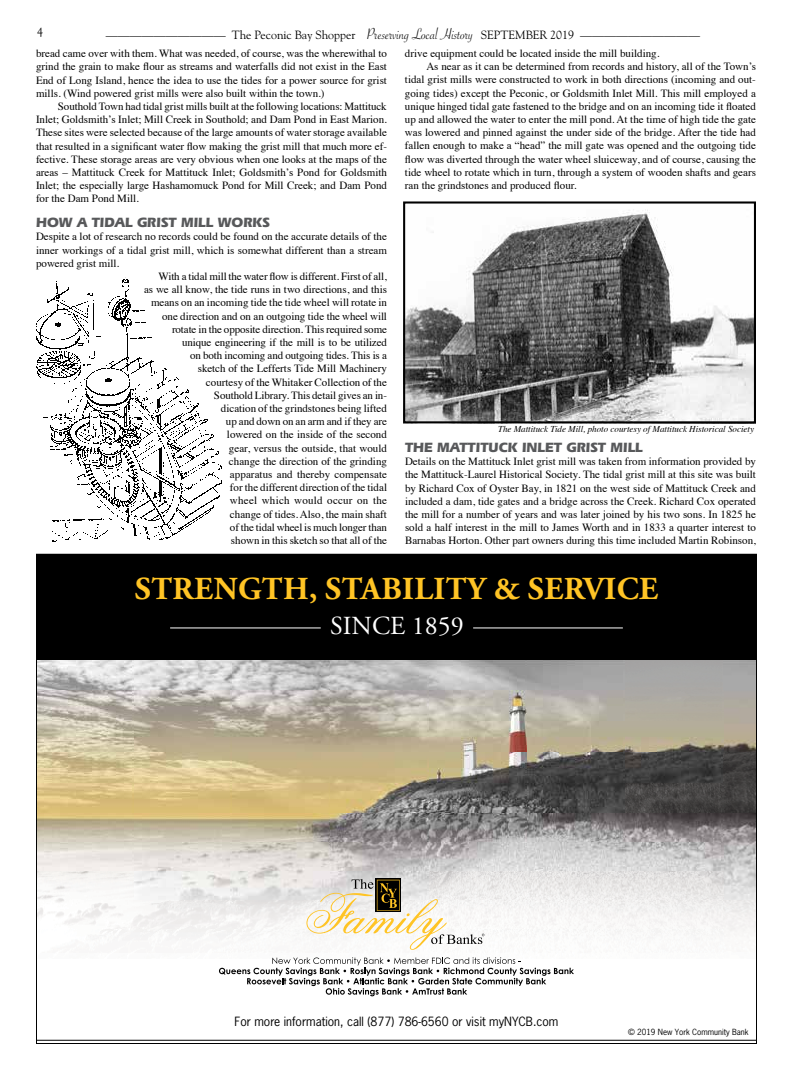
<style>
.page{position:relative;width:792px;height:1080px;background:#fff}
.page>*{position:absolute;margin:0;border:0;box-sizing:border-box;transform-origin:0 0}
.t1{font:700 32px "Adobe Garamond Pro";letter-spacing:.015em;color:#ffc425}
.t2{font:26px "Adobe Garamond Pro";color:#fff}
.t3{font:700 14px "Eras IT Cby BT";color:#58595b}
.t4{font:12px "Goudy Old Style BT";color:#000}
.t5{font:12px "News Gothic Std";color:#000}
.t6{font:11px/13.2px "Times";color:#000;text-align:justify}
.t7{font:11px "Times";letter-spacing:.02em;color:#000}
.t8{font:italic 9px "Times";color:#000}
.t9{font:8px "News Gothic Std";color:#000}
.s1{font-family:"Savoye Let Plain";font-size:17px}
</style>
<div class="page">
<img style="left:38px;top:659px;width:716px;height:338px">
<div style="left:36px;top:554px;width:720px;height:105px;background:#000"></div>
<hr style="left:170px;top:627px;width:151px;height:1px;background:#fff">
<hr style="left:473px;top:627px;width:150px;height:1px;background:#fff">
<svg style="left:306px;top:879px;width:178px;height:71px"></svg>
<svg style="left:219px;top:957px;width:355px;height:39px"></svg>
<img style="left:36px;top:277px;width:186px;height:265px">
<img style="left:406px;top:209px;width:347px;height:211px">
<div style="left:403px;top:201px;width:353px;height:222px;border:2px solid #000"></div>
<p class="t4" style="left:37px;top:25px;width:7px">4</p>
<p class="t4" style="left:106px;top:28px;width:596px">—————————— The Peconic Bay Shopper <span class="s1">Preserving Local History</span> SEPTEMBER 2019 ——————————</p>
<p class="t6" style="left:36px;top:46px;width:353px">bread came over with them. What was needed, of course, was the wherewithal to grind the grain to make flour as streams and waterfalls did not exist in the East End of Long Island, hence the idea to use the tides for a power source for grist mills. (Wind powered grist mills were also built within the town.)</p>
<p class="t6" style="left:36px;top:99px;width:353px;text-indent:22px">Southold Town had tidal grist mills built at the following locations: Mattituck Inlet; Goldsmith’s Inlet; Mill Creek in Southold; and Dam Pond in East Marion.<br>These sites were selected because of the large amounts of water storage available that resulted in a significant water flow making the grist mill that much more ef&shy;fective. These storage areas are very obvious when one looks at the maps of the areas – Mattituck Creek for Mattituck Inlet; Goldsmith’s Pond for Goldsmith Inlet; the especially large Hashamomuck Pond for Mill Creek; and Dam Pond for the Dam Pond Mill.</p>
<p class="t3" style="left:36px;top:214px;width:235px">HOW A TIDAL GRIST MILL WORKS</p>
<p class="t6" style="left:36px;top:229px;width:353px">Despite a lot of research no records could be found on the accurate details of the</p>
<p class="t6" style="left:36px;top:242px;width:353px">inner workings of a tidal grist mill, which is somewhat different than a stream</p>
<p class="t6" style="left:36px;top:256px;width:85px">powered grist mill.</p>
<p class="t6" style="left:159px;top:269px;width:230px">With a tidal mill the water flow is different. First of all,</p>
<p class="t6" style="left:144px;top:282px;width:245px">as we all know, the tide runs in two directions, and this</p>
<p class="t6" style="left:151px;top:295px;width:238px">means on an incoming tide the tide wheel will rotate in</p>
<p class="t6" style="left:162px;top:308px;width:227px">one direction and on an outgoing tide the wheel will</p>
<p class="t6" style="left:172px;top:322px;width:217px">rotate in the opposite direction. This required some</p>
<p class="t6" style="left:182px;top:335px;width:207px">unique engineering if the mill is to be utilized</p>
<p class="t6" style="left:190px;top:348px;width:199px">on both incoming and outgoing tides. This is a</p>
<p class="t6" style="left:198px;top:361px;width:191px">sketch of the Lefferts Tide Mill Machinery</p>
<p class="t6" style="left:206px;top:374px;width:183px">courtesy of the Whitaker Collection of the</p>
<p class="t6" style="left:214px;top:388px;width:175px">Southold Library. This detail gives an in-</p>
<p class="t6" style="left:221px;top:401px;width:167px">dication of the grindstones being lifted</p>
<p class="t6" style="left:226px;top:414px;width:163px">up and down on an arm and if they are</p>
<p class="t6" style="left:227px;top:427px;width:162px">lowered on the inside of the second</p>
<p class="t6" style="left:229px;top:440px;width:160px">gear, versus the outside, that would</p>
<p class="t6" style="left:229px;top:454px;width:160px">change the direction of the grinding</p>
<p class="t6" style="left:230px;top:467px;width:159px">apparatus and thereby compensate</p>
<p class="t6" style="left:230px;top:480px;width:159px">for the different direction of the tidal</p>
<p class="t7" style="left:230px;top:490px;width:159px">wheel which would occur on the</p>
<p class="t6" style="left:230px;top:506px;width:158px">change of tides. Also, the main shaft</p>
<p class="t6" style="left:230px;top:520px;width:159px">of the tidal wheel is much longer than</p>
<p class="t6" style="left:231px;top:533px;width:158px">shown in this sketch so that all of the</p>
<p class="t6" style="left:405px;top:46px;width:256px">drive equipment could be located inside the mill building.</p>
<p class="t6" style="left:426px;top:59px;width:331px">As near as it can be determined from records and history, all of the Town’s</p>
<p class="t6" style="left:405px;top:72px;width:353px">tidal grist mills were constructed to work in both directions (incoming and out-</p>
<p class="t6" style="left:405px;top:85px;width:353px">going tides) except the Peconic, or Goldsmith Inlet Mill. This mill employed a</p>
<p class="t6" style="left:405px;top:99px;width:353px">unique hinged tidal gate fastened to the bridge and on an incoming tide it floated</p>
<p class="t6" style="left:405px;top:112px;width:353px">up and allowed the water to enter the mill pond. At the time of high tide the gate</p>
<p class="t6" style="left:405px;top:125px;width:353px">was lowered and pinned against the under side of the bridge. After the tide had</p>
<p class="t6" style="left:405px;top:138px;width:353px">fallen enough to make a “head” the mill gate was opened and the outgoing tide</p>
<p class="t6" style="left:405px;top:151px;width:353px">flow was diverted through the water wheel sluiceway, and of course, causing the</p>
<p class="t6" style="left:405px;top:165px;width:353px">tide wheel to rotate which in turn, through a system of wooden shafts and gears</p>
<p class="t6" style="left:405px;top:178px;width:173px">ran the grindstones and produced flour.</p>
<p class="t8" style="left:498px;top:421px;width:257px">The Mattituck Tide Mill, photo courtesy of Mattituck Historical Society</p>
<p class="t3" style="left:405px;top:439px;width:239px">THE MATTITUCK INLET GRIST MILL</p>
<p class="t6" style="left:405px;top:454px;width:353px">Details on the Mattituck Inlet grist mill was taken from information provided by the Mattituck-Laurel Historical Society. The tidal grist mill at this site was built by Richard Cox of Oyster Bay, in 1821 on the west side of Mattituck Creek and included a dam, tide gates and a bridge across the Creek. Richard Cox operated the mill for a number of years and was later joined by his two sons. In 1825 he sold a half interest in the mill to James Worth and in 1833 a quarter interest to Barnabas Horton. Other part owners during this time included Martin Robinson,</p>
<h1 class="t1" style="left:135px;top:571px;width:525px">STRENGTH, STABILITY &amp; SERVICE</h1>
<h2 class="t2" style="left:330px;top:611px;width:135px">SINCE 1859</h2>
<p class="t5" style="left:235px;top:1014px;width:325px">For more information, call (877) 786-6560 or visit myNYCB.com</p>
<p class="t9" style="left:628px;top:1027px;width:122px">© 2019 New York Community Bank</p>
</div>
